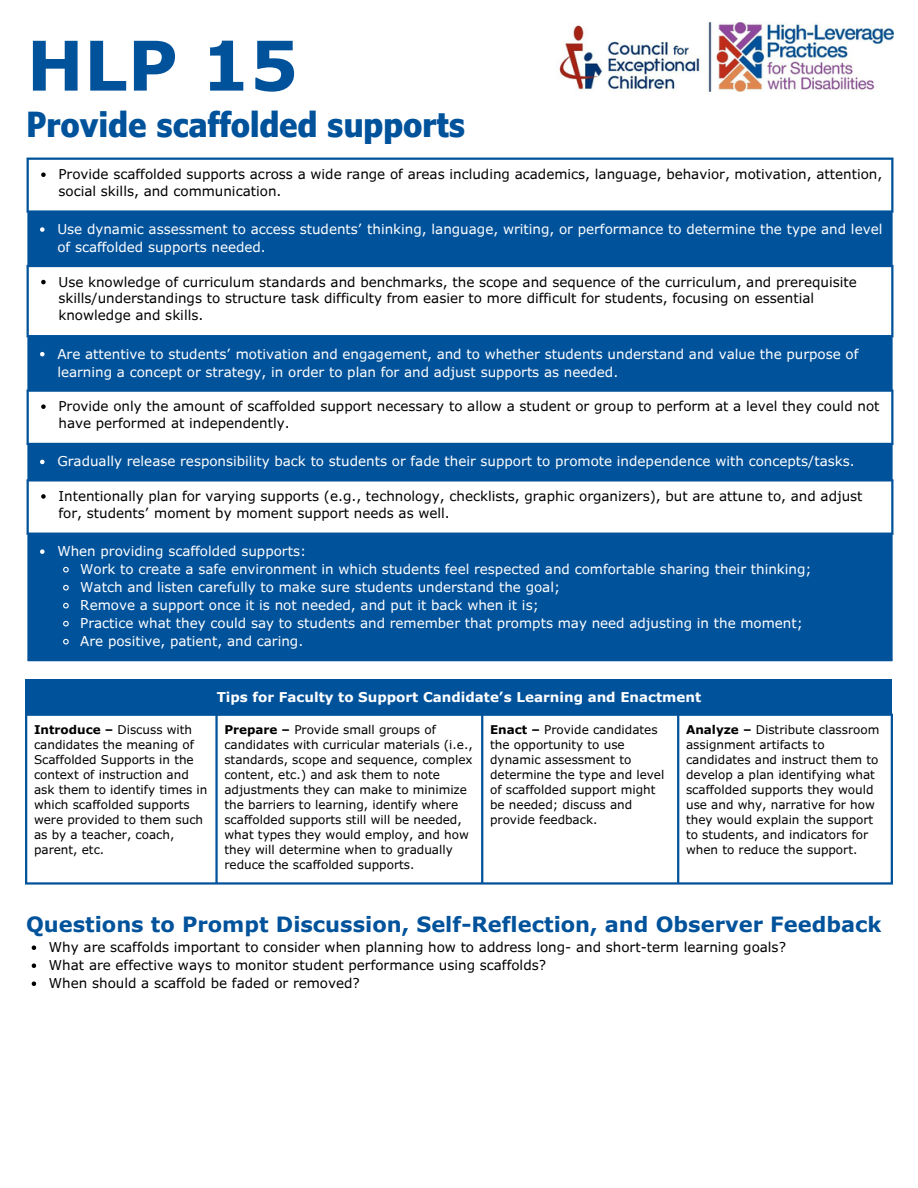
<style>
.page{position:relative;width:918px;height:1188px;background:#fff}
.page>*{position:absolute;margin:0;border:0;box-sizing:border-box;transform-origin:0 0}
.t1{font:700 68.55px "Verdana Pro";color:#00529b}
.t2{font:700 condensed 34.5px "Verdana Pro";color:#00529b}
.t3{font:700 21px "Verdana Pro";color:#00529b}
.t4{font:13.5px/16.8px "Verdana Pro";color:#000}
.t5{font:13.5px/18px "Verdana Pro";color:#fff}
.t6{font:700 13.5px "Verdana Pro";color:#fff}
.t7{font:12px/15px "Verdana Pro";color:#000}
.s1{font-weight:700}
</style>
<div class="page">
<img style="left:559px;top:23px;width:335px;height:68px">
<svg style="left:27px;top:213px;width:866px;height:447px;fill:#00529b"></svg>
<svg style="left:41px;top:172px;width:5px;height:5px"></svg>
<svg style="left:40px;top:227px;width:5px;height:5px"></svg>
<svg style="left:41px;top:280px;width:5px;height:4px"></svg>
<svg style="left:40px;top:352px;width:5px;height:4px"></svg>
<svg style="left:41px;top:404px;width:5px;height:5px"></svg>
<svg style="left:40px;top:460px;width:5px;height:4px"></svg>
<svg style="left:41px;top:494px;width:5px;height:5px"></svg>
<svg style="left:40px;top:549px;width:5px;height:5px"></svg>
<svg style="left:62px;top:566px;width:8px;height:7px"></svg>
<svg style="left:62px;top:584px;width:8px;height:7px"></svg>
<svg style="left:62px;top:602px;width:8px;height:7px"></svg>
<svg style="left:62px;top:620px;width:8px;height:7px"></svg>
<svg style="left:62px;top:638px;width:8px;height:7px"></svg>
<hr style="left:27px;top:160px;width:2px;height:50px;background:#00529b">
<hr style="left:27px;top:267px;width:2px;height:68px;background:#00529b">
<hr style="left:27px;top:392px;width:2px;height:51px;background:#00529b">
<hr style="left:27px;top:482px;width:2px;height:51px;background:#00529b">
<hr style="left:891px;top:160px;width:2px;height:50px;background:#00529b">
<hr style="left:891px;top:267px;width:2px;height:68px;background:#00529b">
<hr style="left:891px;top:392px;width:2px;height:51px;background:#00529b">
<hr style="left:891px;top:482px;width:2px;height:51px;background:#00529b">
<hr style="left:27px;top:158px;width:866px;height:2px;background:#00529b">
<hr style="left:27px;top:210px;width:866px;height:3px;background:#00529b">
<hr style="left:27px;top:265px;width:866px;height:2px;background:#00529b">
<hr style="left:27px;top:335px;width:866px;height:2px;background:#00529b">
<hr style="left:27px;top:390px;width:866px;height:2px;background:#00529b">
<hr style="left:27px;top:443px;width:866px;height:2px;background:#00529b">
<hr style="left:27px;top:479px;width:866px;height:3px;background:#00529b">
<hr style="left:27px;top:533px;width:866px;height:2px;background:#00529b">
<hr style="left:28px;top:659px;width:864px;height:2px;background:#00529b">
<div style="left:26px;top:680px;width:866px;height:35px;background:#00529b"></div>
<hr style="left:25px;top:716px;width:2px;height:166px;background:#00529b">
<hr style="left:215px;top:716px;width:3px;height:166px;background:#00529b">
<hr style="left:481px;top:716px;width:2px;height:166px;background:#00529b">
<hr style="left:677px;top:716px;width:2px;height:166px;background:#00529b">
<hr style="left:891px;top:716px;width:2px;height:166px;background:#00529b">
<hr style="left:25px;top:714px;width:868px;height:2px;background:#00529b">
<hr style="left:25px;top:882px;width:868px;height:3px;background:#00529b">
<svg style="left:32px;top:945px;width:4px;height:5px"></svg>
<svg style="left:32px;top:963px;width:4px;height:5px"></svg>
<svg style="left:32px;top:981px;width:4px;height:5px"></svg>
<p class="t1" style="left:27px;top:22px;width:273px">HLP 15</p>
<p class="t2" style="left:27px;top:103px;width:440px">Provide scaffolded supports</p>
<p class="t4" style="left:58px;top:165px;width:825px">Provide scaffolded supports across a wide range of areas including academics, language, behavior, motivation, attention, social skills, and communication.</p>
<p class="t5" style="left:57px;top:220px;width:827px">Use dynamic assessment to access students’ thinking, language, writing, or performance to determine the type and level of scaffolded supports needed.</p>
<p class="t4" style="left:58px;top:273px;width:800px">Use knowledge of curriculum standards and benchmarks, the scope and sequence of the curriculum, and prerequisite skills/understandings to structure task difficulty from easier to more difficult for students, focusing on essential knowledge and skills.</p>
<p class="t5" style="left:57px;top:344px;width:803px">Are attentive to students’ motivation and engagement, and to whether students understand and value the purpose of learning a concept or strategy, in order to plan for and adjust supports as needed.</p>
<p class="t4" style="left:58px;top:397px;width:823px">Provide only the amount of scaffolded support necessary to allow a student or group to perform at a level they could not have performed at independently.</p>
<p class="t5" style="left:57px;top:452px;width:799px">Gradually release responsibility back to students or fade their support to promote independence with concepts/tasks.</p>
<p class="t4" style="left:58px;top:487px;width:806px">Intentionally plan for varying supports (e.g., technology, checklists, graphic organizers), but are attune to, and adjust for, students’ moment by moment support needs as well.</p>
<p class="t5" style="left:57px;top:542px;width:250px">When providing scaffolded supports:</p>
<p class="t5" style="left:80px;top:560px;width:733px">Work to create a safe environment in which students feel respected and comfortable sharing their thinking;</p>
<p class="t5" style="left:80px;top:578px;width:481px">Watch and listen carefully to make sure students understand the goal;</p>
<p class="t5" style="left:80px;top:596px;width:460px">Remove a support once it is not needed, and put it back when it is;</p>
<p class="t5" style="left:80px;top:614px;width:724px">Practice what they could say to students and remember that prompts may need adjusting in the moment;</p>
<p class="t5" style="left:80px;top:632px;width:224px">Are positive, patient, and caring.</p>
<p class="t6" style="left:217px;top:688px;width:486px">Tips for Faculty to Support Candidate’s Learning and Enactment</p>
<p class="t7" style="left:34px;top:722px;width:175px"><span class="s1">Introduce –</span> Discuss with candidates the meaning of<br>Scaffolded Supports in the context of instruction and ask them to identify times in which scaffolded supports were provided to them such as by a teacher, coach, parent, etc.</p>
<p class="t7" style="left:224px;top:722px;width:250px"><span class="s1">Prepare –</span> Provide small groups of candidates with curricular materials (i.e., standards, scope and sequence, complex content, etc.) and ask them to note adjustments they can make to minimize the barriers to learning, identify where scaffolded supports still will be needed, what types they would employ, and how they will determine when to gradually reduce the scaffolded supports.</p>
<p class="t7" style="left:490px;top:722px;width:176px"><span class="s1">Enact –</span> Provide candidates the opportunity to use dynamic assessment to determine the type and level of scaffolded support might be needed; discuss and provide feedback.</p>
<p class="t7" style="left:686px;top:722px;width:195px"><span class="s1">Analyze –</span> Distribute classroom assignment artifacts to candidates and instruct them to develop a plan identifying what scaffolded supports they would use and why, narrative for how they would explain the support to students, and indicators for when to reduce the support.</p>
<p class="t3" style="left:26px;top:911px;width:857px">Questions to Prompt Discussion, Self-Reflection, and Observer Feedback</p>
<p class="t4" style="left:49px;top:938px;width:739px">Why are scaffolds important to consider when planning how to address long- and short-term learning goals?</p>
<p class="t4" style="left:49px;top:956px;width:499px">What are effective ways to monitor student performance using scaffolds?</p>
<p class="t4" style="left:49px;top:974px;width:312px">When should a scaffold be faded or removed?</p>
</div>
